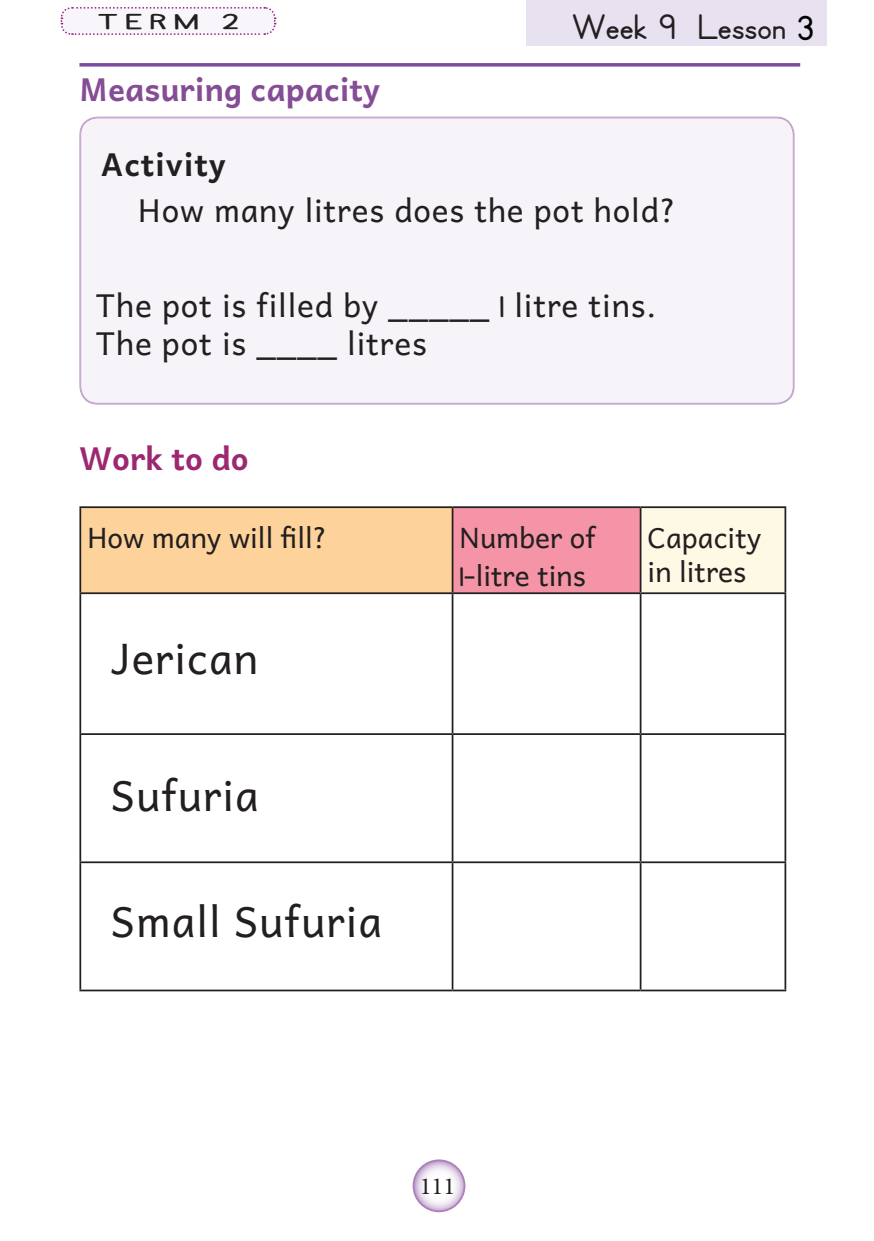
<style>
.page{position:relative;width:874px;height:1241px;background:#fff}
.page>*{position:absolute;margin:0;border:0;box-sizing:border-box;transform-origin:0 0}
.t1{font:42px "Andika New Basic";letter-spacing:.025em;color:#231f20}
.t2{font:700 38.5px "Dmo ZB Print";color:#231f20}
.t3{font:31.5px/37.8px "Andika New Basic";letter-spacing:.025em;color:#231f20}
.t4{font:700 31.5px "Andika New Basic";color:#854d95}
.t5{font:700 31.5px "Andika New Basic";letter-spacing:.025em;color:#231f20}
.t6{font:700 31.5px "Andika New Basic";color:#9d2771}
.t7{font:28px/37.8px "Andika New Basic";color:#231f20}
.t8{font:25.2px "KG Primary Penmanship";color:#231f20;scale:1.67 1}
.t9{font:24.5px "Minion Pro";color:#231f20}
.s1{font-family:"KG Primary Penmanship";font-weight:400;color:#000}
.s2{font-family:"KG Primary Penmanship";font-size:35px}
.s3{font-family:"KG Primary Penmanship";font-size:31.5px}
</style>
<div class="page">
<svg style="left:60px;top:6px;width:216px;height:29px"></svg>
<svg style="left:413px;top:1160px;width:51px;height:51px"></svg>
<div style="left:412px;top:1159px;width:53px;height:52px;border:2px solid #ac81b9;border-radius:50%"></div>
<div style="left:80px;top:117px;width:713px;height:286px;background:#f7f4f9"></div>
<div style="left:526px;top:0;width:300px;height:46px;background:#e8e1ef"></div>
<div style="left:80px;top:507px;width:372px;height:86px;background:#fdd39b"></div>
<div style="left:452px;top:507px;width:188px;height:86px;background:#f494a6"></div>
<div style="left:640px;top:507px;width:145px;height:86px;background:#fef9e5"></div>
<hr style="left:79px;top:506px;width:373px;height:2px;background:#231f20">
<hr style="left:79px;top:508px;width:2px;height:84px;background:#231f20">
<hr style="left:452px;top:506px;width:188px;height:2px;background:#231f20">
<hr style="left:451px;top:508px;width:2px;height:84px;background:#231f20">
<hr style="left:640px;top:506px;width:145px;height:2px;background:#231f20">
<hr style="left:639px;top:508px;width:2px;height:84px;background:#231f20">
<hr style="left:784px;top:508px;width:1px;height:84px;background:#231f20">
<hr style="left:79px;top:592px;width:373px;height:2px;background:#231f20">
<hr style="left:79px;top:594px;width:2px;height:139px;background:#231f20">
<hr style="left:452px;top:592px;width:188px;height:2px;background:#231f20">
<hr style="left:451px;top:594px;width:2px;height:139px;background:#231f20">
<hr style="left:640px;top:592px;width:145px;height:2px;background:#231f20">
<hr style="left:639px;top:594px;width:2px;height:139px;background:#231f20">
<hr style="left:784px;top:594px;width:1px;height:139px;background:#231f20">
<hr style="left:79px;top:733px;width:373px;height:1px;background:#231f20">
<hr style="left:79px;top:734px;width:2px;height:127px;background:#231f20">
<hr style="left:452px;top:733px;width:188px;height:1px;background:#231f20">
<hr style="left:451px;top:734px;width:2px;height:127px;background:#231f20">
<hr style="left:640px;top:733px;width:145px;height:1px;background:#231f20">
<hr style="left:639px;top:734px;width:2px;height:127px;background:#231f20">
<hr style="left:784px;top:734px;width:1px;height:127px;background:#231f20">
<hr style="left:79px;top:861px;width:373px;height:2px;background:#231f20">
<hr style="left:79px;top:863px;width:2px;height:126px;background:#231f20">
<hr style="left:452px;top:861px;width:188px;height:2px;background:#231f20">
<hr style="left:451px;top:863px;width:2px;height:126px;background:#231f20">
<hr style="left:640px;top:861px;width:145px;height:2px;background:#231f20">
<hr style="left:639px;top:863px;width:2px;height:126px;background:#231f20">
<hr style="left:784px;top:863px;width:1px;height:126px;background:#231f20">
<hr style="left:79px;top:989px;width:373px;height:2px;background:#231f20">
<hr style="left:452px;top:989px;width:188px;height:2px;background:#231f20">
<hr style="left:640px;top:989px;width:145px;height:2px;background:#231f20">
<svg style="left:79px;top:63px;width:720px;height:4px;background:#8c61a8"></svg>
<p class="t8" style="left:98px;top:9px;width:86px">TERM 2</p>
<p class="t2" style="left:572px;top:7px;width:242px">Week`9``Lesson`<span class="s1">3</span></p>
<p class="t4" style="left:79px;top:60px;width:302px">Measuring capacity</p>
<p class="t5" style="left:101px;top:136px;width:126px">Activity</p>
<p class="t3" style="left:138px;top:187px;width:539px">How many litres does the pot hold?</p>
<p class="t3" style="left:96px;top:282px;width:561px">The pot is filled by _____ <span class="s2">1</span> litre tins.<br>The pot is ____ litres</p>
<p class="t6" style="left:79px;top:430px;width:171px">Work to do</p>
<p class="t7" style="left:87px;top:515px;width:241px">How many will fill?</p>
<p class="t7" style="left:459px;top:515px;width:138px">Number of<br><span class="s3">1</span>-litre tins</p>
<p class="t7" style="left:647px;top:517px;width:115px;line-height:33.6px">Capacity in litres</p>
<h1 class="t1" style="left:111px;top:620px;width:149px">Jerican</h1>
<h1 class="t1" style="left:111px;top:757px;width:149px">Sufuria</h1>
<h1 class="t1" style="left:111px;top:882px;width:272px">Small Sufuria</h1>
<p class="t9" style="left:419px;top:1169px;width:37px">111</p>
</div>
